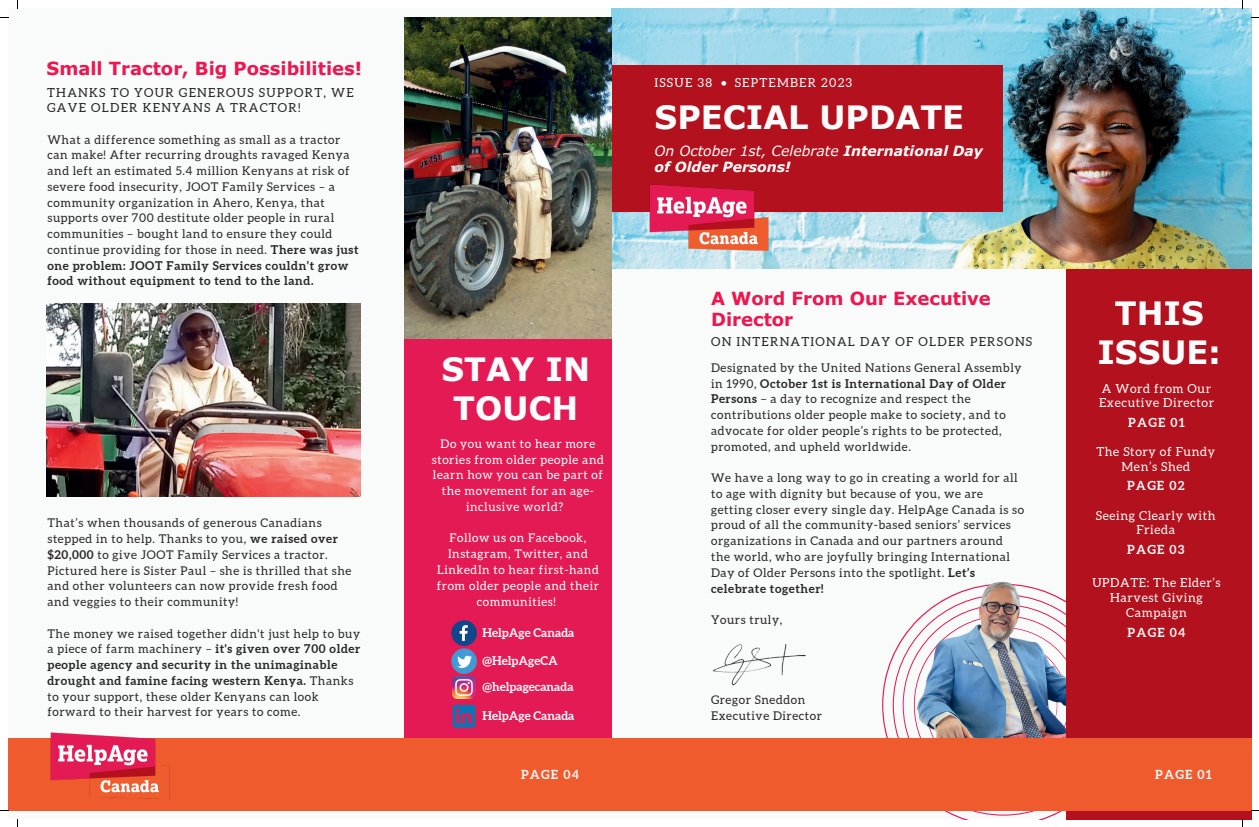
<style>
.page{position:relative;width:1259px;height:827px;background:#fff}
.page>*{position:absolute;margin:0;border:0;box-sizing:border-box;transform-origin:0 0}
.t1{font:700 32px/38.2px "Verdana Pro";color:#fcfcfc;text-align:center}
.t2{font:700 18px/21px "Verdana Pro";color:#ec1650}
.t3{font:italic 700 14px/16.5px "Verdana Pro";color:#fcfcfc}
.t4{font:12.4px/14.8px "Aleo";letter-spacing:.05em;color:#fcfcfc;text-align:center}
.t5{font:12.4px/14.8px "Aleo";letter-spacing:.1em;color:#292726}
.t6{font:700 12.4px "Aleo";letter-spacing:.1em;color:#fcfcfc}
.t7{font:12.4px "Aleo";letter-spacing:.1em;color:#fcfcfc}
.t8{font:12px/15.8px "Aleo";letter-spacing:.05em;color:#292726}
.t9{font:12px/15.8px "Aleo";letter-spacing:.05em;color:#fff;text-align:center}
.t10{font:700 12px "Aleo";color:#fff}
.s1{font-weight:700}
.s2{font-weight:400}
</style>
<div class="page">
<div style="left:8px;top:8px;width:1242px;height:810px;background:#f9fafa"></div>
<img style="left:888px;top:582px;width:178px;height:156px">
<div style="left:1066px;top:238px;width:184px;height:580px;background:#b3111d"></div>
<img style="left:611px;top:8px;width:639px;height:260px">
<div style="left:611px;top:65px;width:391px;height:146px;background:#b3111d"></div>
<img style="left:645px;top:184px;width:126px;height:74px">
<div style="left:404px;top:338px;width:207px;height:413px;background:#e41a54"></div>
<div style="left:8px;top:738px;width:1242px;height:72px;background:#f05b2e"></div>
<img style="left:712px;top:644px;width:94px;height:42px">
<img style="left:404px;top:17px;width:207px;height:321px">
<img style="left:46px;top:304px;width:315px;height:192px">
<svg style="left:451px;top:620px;width:26px;height:53px"></svg>
<img style="left:452px;top:676px;width:23px;height:22px">
<svg style="left:452px;top:704px;width:23px;height:23px"></svg>
<img style="left:50px;top:732px;width:120px;height:67px">
<h2 class="t2" style="left:47px;top:58px;width:317px">Small Tractor, Big Possibilities!</h2>
<p class="t5" style="left:47px;top:85px;width:308px">THANKS TO YOUR GENEROUS SUPPORT, WE<br>GAVE OLDER KENYANS A TRACTOR!</p>
<p class="t8" style="left:47px;top:131px;width:312px">What a difference something as small as a tractor can make! After recurring droughts ravaged Kenya and left an estimated 5.4 million Kenyans at risk of severe food insecurity, JOOT Family Services – a community organization in Ahero, Kenya, that supports over 700 destitute older people in rural communities – bought land to ensure they could continue providing for those in need. <span class="s1">There was just one problem: JOOT Family Services couldn’t grow food without equipment to tend to the land.</span></p>
<p class="t8" style="left:47px;top:514px;width:305px">That’s when thousands of generous Canadians stepped in to help. Thanks to you, <span class="s1">we raised over $20,000</span> to give JOOT Family Services a tractor.<br>Pictured here is Sister Paul – she is thrilled that she and other volunteers can now provide fresh food and veggies to their community!</p>
<p class="t8" style="left:47px;top:625px;width:314px">The money we raised together didn't just help to buy a piece of farm machinery – <span class="s1">it's given over 700 older people agency and security in the unimaginable drought and famine facing western Kenya.</span> Thanks to your support, these older Kenyans can look forward to their harvest for years to come.</p>
<h1 class="t1" style="left:441px;top:350px;width:150px">STAY IN<br>TOUCH</h1>
<p class="t9" style="left:432px;top:435px;width:173px">Do you want to hear more stories from older people and learn how you can be part of the movement for an age&shy;inclusive world?</p>
<p class="t9" style="left:437px;top:530px;width:163px">Follow us on Facebook,<br>Instagram, Twitter, and<br>LinkedIn to hear first-hand from older people and their communities!</p>
<p class="t10" style="left:482px;top:625px;width:93px">HelpAge Canada</p>
<p class="t10" style="left:482px;top:653px;width:77px">@HelpAgeCA</p>
<p class="t10" style="left:482px;top:679px;width:93px">@helpagecanada</p>
<p class="t10" style="left:482px;top:708px;width:93px">HelpAge Canada</p>
<p class="t6" style="left:521px;top:766px;width:59px">PAGE 04</p>
<p class="t7" style="left:654px;top:75px;width:199px">ISSUE 38 • SEPTEMBER 2023</p>
<h1 class="t1" style="left:654px;top:98px;width:311px">SPECIAL UPDATE</h1>
<p class="t3" style="left:654px;top:142px;width:330px"><span class="s2">On October 1st, Celebrate</span> International Day of Older Persons!</p>
<h2 class="t2" style="left:711px;top:288px;width:281px">A Word From Our Executive<br>Director</h2>
<p class="t5" style="left:711px;top:333px;width:322px">ON INTERNATIONAL DAY OF OLDER PERSONS</p>
<p class="t8" style="left:711px;top:359px;width:312px">Designated by the United Nations General Assembly in 1990, <span class="s1">October 1st is International Day of Older Persons</span> – a day to recognize and respect the contributions older people make to society, and to advocate for older people’s rights to be protected, promoted, and upheld worldwide.</p>
<p class="t8" style="left:711px;top:469px;width:314px">We have a long way to go in creating a world for all to age with dignity but because of you, we are getting closer every single day. HelpAge Canada is so proud of all the community-based seniors’ services organizations in Canada and our partners around the world, who are joyfully bringing International Day of Older Persons into the spotlight. <span class="s1">Let’s celebrate together!</span></p>
<p class="t8" style="left:711px;top:611px;width:73px">Yours truly,</p>
<p class="t8" style="left:711px;top:691px;width:112px">Gregor Sneddon<br>Executive Director</p>
<h1 class="t1" style="left:1097px;top:294px;width:125px">THIS<br>ISSUE:</h1>
<p class="t4" style="left:1098px;top:380px;width:116px;text-align:left">A Word from Our<br>Executive Director</p>
<p class="t6" style="left:1127px;top:415px;width:58px">PAGE 01</p>
<p class="t4" style="left:1096px;top:443px;width:120px">The Story of Fundy<br>Men’s Shed</p>
<p class="t6" style="left:1126px;top:478px;width:59px">PAGE 02</p>
<p class="t4" style="left:1095px;top:507px;width:121px">Seeing Clearly with<br>Frieda</p>
<p class="t6" style="left:1126px;top:542px;width:59px">PAGE 03</p>
<p class="t4" style="left:1091px;top:575px;width:130px">UPDATE: The Elder’s<br>Harvest Giving<br>Campaign</p>
<p class="t6" style="left:1127px;top:624px;width:59px">PAGE 04</p>
<p class="t6" style="left:1154px;top:766px;width:58px">PAGE 01</p>
</div>
